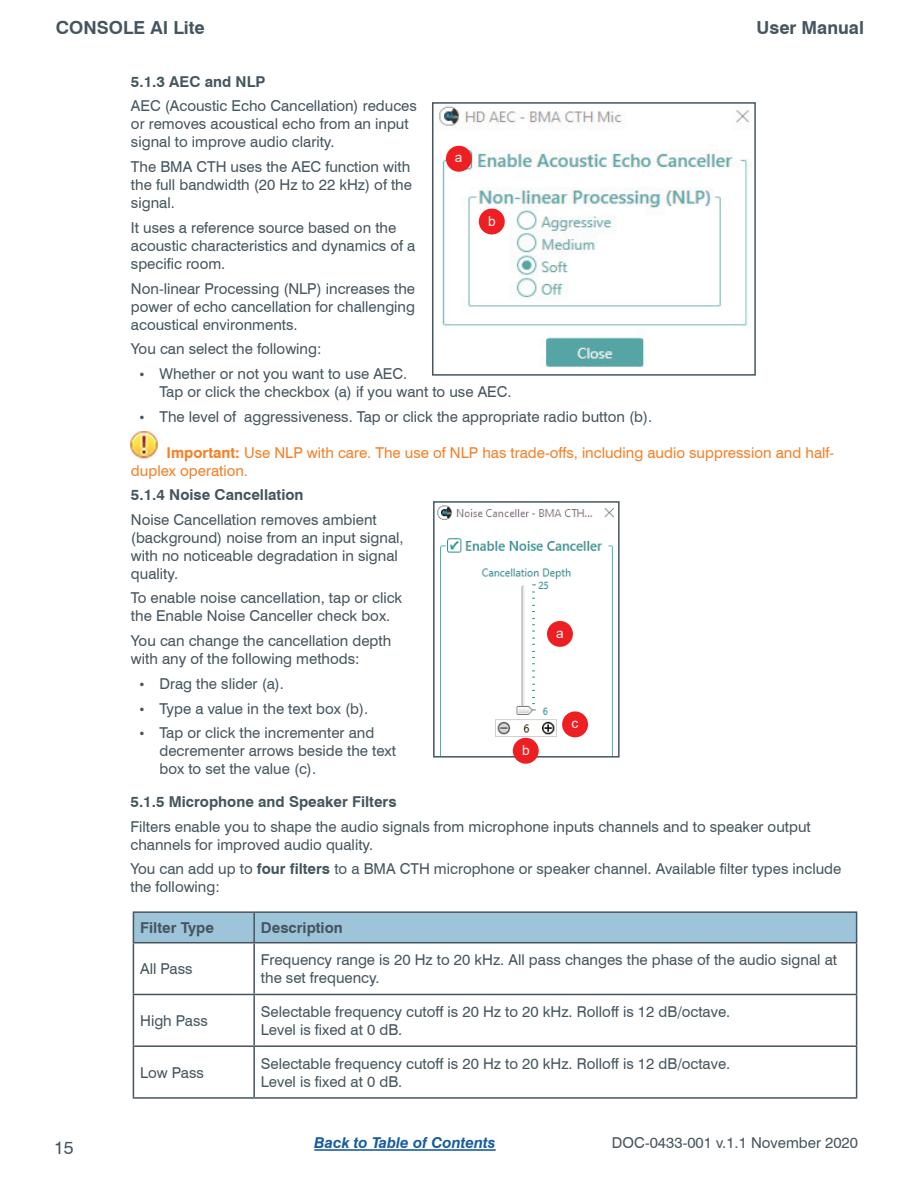
<style>
.page{position:relative;width:918px;height:1188px;background:#fff}
.page>*{position:absolute;margin:0;border:0;box-sizing:border-box;transform-origin:0 0}
.t1{font:700 18px "Swiss 721 BT";color:#45555f}
.t2{font:18px "Swiss 721 BT";color:#45555f}
.t3{font:15px/18px "Swiss 721 BT";color:#45555f}
.t4{font:15px/18px "Swiss 721 BT";color:#f48026}
.t5{font:700 15px "Swiss 721 BT";color:#45555f}
.t6{font:italic 700 15px "Swiss 721 BT";color:#175d9e}
.t7{font:13.8px "Arial";color:#f2f3f4}
.s1{font-size:12px}
.s2{font-weight:700}
</style>
<div class="page">
<hr style="left:314px;top:1149px;width:182px;height:2px;background:#175d9e">
<img style="left:131px;top:432px;width:27px;height:26px">
<img style="left:439px;top:106px;width:313px;height:261px">
<div style="left:432px;top:102px;width:324px;height:274px;border:2px solid #45555f"></div>
<svg style="left:134px;top:943px;width:722px;height:154px"></svg>
<hr style="left:133px;top:911px;width:121px;height:2px;background:#45555f">
<hr style="left:254px;top:911px;width:603px;height:2px;background:#45555f">
<div style="left:133px;top:912px;width:724px;height:30px;background:#9ec4da"></div>
<hr style="left:133px;top:942px;width:121px;height:1px;background:#45555f">
<hr style="left:133px;top:943px;width:1px;height:51px;background:#45555f">
<hr style="left:254px;top:942px;width:603px;height:1px;background:#45555f">
<hr style="left:253px;top:943px;width:2px;height:51px;background:#45555f">
<hr style="left:856px;top:943px;width:1px;height:51px;background:#45555f">
<hr style="left:133px;top:994px;width:121px;height:1px;background:#45555f">
<hr style="left:133px;top:995px;width:1px;height:50px;background:#45555f">
<hr style="left:254px;top:994px;width:603px;height:1px;background:#45555f">
<hr style="left:253px;top:995px;width:2px;height:50px;background:#45555f">
<hr style="left:856px;top:995px;width:1px;height:50px;background:#45555f">
<hr style="left:133px;top:1045px;width:121px;height:2px;background:#45555f">
<hr style="left:133px;top:1047px;width:1px;height:50px;background:#45555f">
<hr style="left:254px;top:1045px;width:603px;height:2px;background:#45555f">
<hr style="left:253px;top:1047px;width:2px;height:50px;background:#45555f">
<hr style="left:856px;top:1047px;width:1px;height:50px;background:#45555f">
<hr style="left:133px;top:1097px;width:121px;height:2px;background:#45555f">
<hr style="left:254px;top:1097px;width:603px;height:2px;background:#45555f">
<div style="left:446px;top:146px;width:26px;height:26px;background:#ee1f23;border-radius:50%"></div>
<div style="left:479px;top:209px;width:26px;height:25px;background:#ee1f23;border-radius:50%"></div>
<img style="left:437px;top:505px;width:177px;height:250px">
<div style="left:433px;top:501px;width:187px;height:257px;border:2px solid #45555f"></div>
<div style="left:562px;top:711px;width:26px;height:26px;background:#ee1f23;border-radius:50%"></div>
<div style="left:547px;top:621px;width:26px;height:26px;background:#ee1f23;border-radius:50%"></div>
<div style="left:513px;top:738px;width:26px;height:26px;background:#ee1f23;border-radius:50%"></div>
<p class="t1" style="left:56px;top:17px;width:150px">CONSOLE AI Lite</p>
<p class="t1" style="left:757px;top:17px;width:109px">User Manual</p>
<p class="t5" style="left:131px;top:72px;width:136px">5.1.3 AEC and NLP</p>
<p class="t3" style="left:131px;top:97px;width:287px">AEC (Acoustic Echo Cancellation) reduces or removes acoustical echo from an input signal to improve audio clarity.</p>
<p class="t3" style="left:131px;top:158px;width:283px">The BMA CTH uses the AEC function with the full bandwidth (20 Hz to 22 kHz) of the signal.</p>
<p class="t3" style="left:131px;top:218px;width:286px">It uses a reference source based on the acoustic characteristics and dynamics of a specific room.</p>
<p class="t3" style="left:131px;top:279px;width:286px;text-align:justify">Non-linear Processing (NLP) increases the power of echo cancellation for challenging acoustical environments.</p>
<p class="t3" style="left:131px;top:340px;width:192px">You can select the following:</p>
<p class="t3" style="left:159px;top:365px;width:354px;text-indent:-21px"><span class="s1">•</span> Whether or not you want to use AEC.<br>Tap or click the checkbox (a) if you want to use AEC.</p>
<p class="t3" style="left:138px;top:407px;width:515px"><span class="s1">•</span> The level of aggressiveness. Tap or click the appropriate radio button (b).</p>
<p class="t4" style="left:131px;top:444px;width:705px;text-indent:36px"><span class="s2">Important:</span> Use NLP with care. The use of NLP has trade-offs, including audio suppression and half&shy;duplex operation.</p>
<p class="t7" style="left:455px;top:148px;width:9px">a</p>
<p class="t7" style="left:488px;top:211px;width:9px">b</p>
<p class="t5" style="left:131px;top:485px;width:174px">5.1.4 Noise Cancellation</p>
<p class="t3" style="left:131px;top:510px;width:274px">Noise Cancellation removes ambient (background) noise from an input signal, with no noticeable degradation in signal quality.</p>
<p class="t3" style="left:131px;top:589px;width:273px">To enable noise cancellation, tap or click the Enable Noise Canceller check box.</p>
<p class="t3" style="left:131px;top:632px;width:262px">You can change the cancellation depth with any of the following methods:</p>
<p class="t3" style="left:138px;top:674px;width:147px"><span class="s1">•</span> Drag the slider (a).</p>
<p class="t3" style="left:138px;top:699px;width:231px"><span class="s1">•</span> Type a value in the text box (b).</p>
<p class="t3" style="left:159px;top:724px;width:238px;text-indent:-21px"><span class="s1">•</span> Tap or click the incrementer and decrementer arrows beside the text box to set the value (c).</p>
<p class="t7" style="left:556px;top:623px;width:9px">a</p>
<p class="t7" style="left:522px;top:741px;width:9px">b</p>
<p class="t7" style="left:571px;top:713px;width:8px">c</p>
<p class="t5" style="left:130px;top:792px;width:268px">5.1.5 Microphone and Speaker Filters</p>
<p class="t3" style="left:130px;top:817px;width:682px">Filters enable you to shape the audio signals from microphone inputs channels and to speaker output channels for improved audio quality.</p>
<p class="t3" style="left:130px;top:860px;width:712px">You can add up to <span class="s2">four filters</span> to a BMA CTH microphone or speaker channel. Available filter types include the following:</p>
<p class="t5" style="left:140px;top:919px;width:75px">Filter Type</p>
<p class="t5" style="left:261px;top:919px;width:83px">Description</p>
<p class="t3" style="left:140px;top:960px;width:54px">All Pass</p>
<p class="t3" style="left:261px;top:951px;width:578px">Frequency range is 20 Hz to 20 kHz. All pass changes the phase of the audio signal at the set frequency.</p>
<p class="t3" style="left:140px;top:1012px;width:69px">High Pass</p>
<p class="t3" style="left:261px;top:1003px;width:471px">Selectable frequency cutoff is 20 Hz to 20 kHz. Rolloff is 12 dB/octave.<br>Level is fixed at 0 dB.</p>
<p class="t3" style="left:140px;top:1063px;width:65px">Low Pass</p>
<p class="t3" style="left:261px;top:1054px;width:471px">Selectable frequency cutoff is 20 Hz to 20 kHz. Rolloff is 12 dB/octave.<br>Level is fixed at 0 dB.</p>
<p class="t2" style="left:54px;top:1137px;width:21px">15</p>
<p class="t3" style="left:612px;top:1134px;width:248px">DOC-0433-001 v.1.1 November 2020</p>
<p class="t6" style="left:314px;top:1134px;width:183px">Back to Table of Contents</p>
</div>
